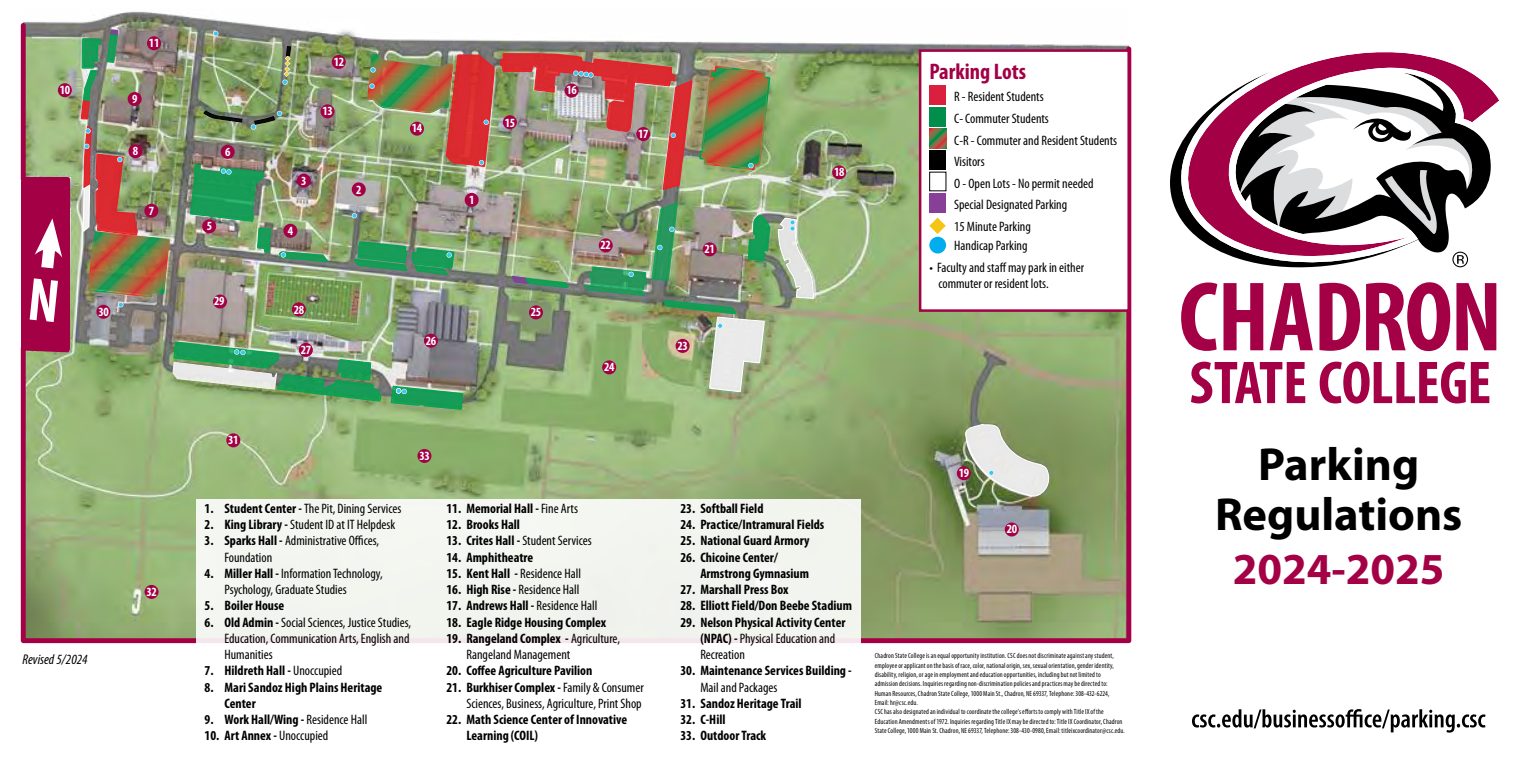
<style>
.page{position:relative;width:1530px;height:765px;background:#fff}
.page>*{position:absolute;margin:0;border:0;box-sizing:border-box;transform-origin:0 0}
.t1{font:700 46.5px/50px "Myriad Pro";color:#000;text-align:center}
.t2{font:700 44.5px "Myriad Pro";color:#a30046}
.t3{font:700 condensed 22.62px "Myriad Pro";color:#a30046}
.t4{font:italic condensed 14.12px "Myriad Pro";color:#000}
.t5{font:condensed 13.75px/16.2px "Myriad Pro";color:#000}
.t6{font:700 condensed 13.75px/16.2px "Myriad Pro";color:#000}
.t7{font:700 condensed 12.62px "Myriad Pro";letter-spacing:-.025em;color:#fff}
.t8{font:condensed 7.5px/9.4px "Myriad Pro";letter-spacing:.02em;color:#000;scale:.95 1}
.s1{font-weight:700}
.s2{font-weight:400}
</style>
<div class="page">
<img style="left:20px;top:20px;width:1112px;height:624px">
<svg style="left:30px;top:218px;width:33px;height:104px"></svg>
<div style="left:196px;top:499px;width:665px;height:227px;background:linear-gradient(to right,#f8f9f6,#f7f7f4)"></div>
<svg style="left:1170px;top:52px;width:329px;height:215px"></svg>
<svg style="left:1191px;top:362px;width:298px;height:42px"></svg>
<svg style="left:1181px;top:282px;width:315px;height:69px"></svg>
<div style="left:919px;top:49px;width:211px;height:263px;background:#fff;border:2px solid #a30046"></div>
<div style="left:929px;top:85px;width:17px;height:20px;background:#da1f3f"></div>
<div style="left:929px;top:108px;width:17px;height:19px;background:#008e4c"></div>
<svg style="left:929px;top:129px;width:17px;height:19px"></svg>
<div style="left:929px;top:150px;width:17px;height:20px;background:#000"></div>
<div style="left:929px;top:172px;width:17px;height:19px;border:1px solid #000"></div>
<div style="left:929px;top:193px;width:17px;height:20px;background:#883f98"></div>
<svg style="left:929px;top:218px;width:17px;height:16px"></svg>
<div style="left:929px;top:237px;width:17px;height:17px;background:#00aeef;border-radius:50%"></div>
<svg style="left:1192px;top:709px;width:294px;height:24px"></svg>
<h3 class="t7" style="left:60px;top:82px;width:12px">10</h3>
<h3 class="t7" style="left:149px;top:35px;width:12px">11</h3>
<h3 class="t7" style="left:132px;top:91px;width:7px">9</h3>
<h3 class="t7" style="left:133px;top:143px;width:7px">8</h3>
<h3 class="t7" style="left:149px;top:203px;width:7px">7</h3>
<h3 class="t7" style="left:98px;top:304px;width:12px">30</h3>
<h3 class="t4" style="left:22px;top:652px;width:67px">Revised 5/2024</h3>
<h3 class="t7" style="left:147px;top:584px;width:12px">32</h3>
<h3 class="t7" style="left:225px;top:144px;width:7px">6</h3>
<h3 class="t7" style="left:207px;top:218px;width:7px">5</h3>
<h3 class="t7" style="left:214px;top:293px;width:12px">29</h3>
<h3 class="t7" style="left:334px;top:54px;width:12px">12</h3>
<h3 class="t7" style="left:322px;top:103px;width:12px">13</h3>
<h3 class="t7" style="left:301px;top:173px;width:7px">3</h3>
<h3 class="t7" style="left:288px;top:223px;width:7px">4</h3>
<h3 class="t7" style="left:356px;top:182px;width:7px">2</h3>
<h3 class="t7" style="left:294px;top:302px;width:12px">28</h3>
<h3 class="t7" style="left:301px;top:342px;width:12px">27</h3>
<h3 class="t7" style="left:412px;top:120px;width:12px">14</h3>
<h3 class="t7" style="left:426px;top:333px;width:12px">26</h3>
<h3 class="t7" style="left:469px;top:192px;width:7px">1</h3>
<h3 class="t7" style="left:505px;top:114px;width:12px">15</h3>
<h3 class="t7" style="left:566px;top:82px;width:12px">16</h3>
<h3 class="t7" style="left:638px;top:126px;width:12px">17</h3>
<h3 class="t7" style="left:531px;top:304px;width:12px">25</h3>
<h3 class="t7" style="left:601px;top:237px;width:12px">22</h3>
<h3 class="t7" style="left:604px;top:359px;width:12px">24</h3>
<h3 class="t7" style="left:228px;top:432px;width:12px">31</h3>
<h3 class="t7" style="left:419px;top:448px;width:12px">33</h3>
<h3 class="t5" style="left:205px;top:500px;width:198px"><span class="s1">1. Student Center -</span> The Pit, Dining Services</h3>
<h3 class="t5" style="left:205px;top:517px;width:192px"><span class="s1">2. King Library -</span> Student ID at IT Helpdesk</h3>
<h3 class="t5" style="left:224px;top:533px;width:156px;text-indent:-20px"><span class="s1">3. Sparks Hall -</span> Administrative Offices,<br>Foundation</h3>
<h3 class="t5" style="left:224px;top:565px;width:160px;text-indent:-20px"><span class="s1">4. Miller Hall -</span> Information Technology,<br>Psychology, Graduate Studies</h3>
<h3 class="t6" style="left:205px;top:598px;width:81px">5. Boiler House</h3>
<h3 class="t5" style="left:224px;top:614px;width:188px;text-indent:-20px"><span class="s1">6. Old Admin -</span> Social Sciences, Justice Studies,<br>Education, Communication Arts, English and<br>Humanities</h3>
<h3 class="t6" style="left:205px;top:663px;width:139px">7. Hildreth Hall - <span class="s2">Unoccupied</span></h3>
<h3 class="t6" style="left:224px;top:679px;width:159px;text-indent:-20px">8. Mari Sandoz High Plains Heritage<br>Center</h3>
<h3 class="t6" style="left:205px;top:712px;width:164px">9. Work Hall/Wing - <span class="s2">Residence Hall</span></h3>
<h3 class="t6" style="left:205px;top:728px;width:125px">10. Art Annex - <span class="s2">Unoccupied</span></h3>
<h3 class="t6" style="left:446px;top:500px;width:133px">11. Memorial Hall - <span class="s2">Fine Arts</span></h3>
<h3 class="t6" style="left:446px;top:517px;width:75px">12. Brooks Hall</h3>
<h3 class="t5" style="left:446px;top:533px;width:147px"><span class="s1">13. Crites Hall -</span> Student Services</h3>
<h3 class="t6" style="left:446px;top:549px;width:88px">14. Amphitheatre</h3>
<h3 class="t5" style="left:446px;top:566px;width:136px"><span class="s1">15. Kent Hall -</span> Residence Hall</h3>
<h3 class="t5" style="left:446px;top:582px;width:134px"><span class="s1">16. High Rise -</span> Residence Hall</h3>
<h3 class="t6" style="left:446px;top:598px;width:152px">17. Andrews Hall - <span class="s2">Residence Hall</span></h3>
<h3 class="t6" style="left:446px;top:614px;width:161px">18. Eagle Ridge Housing Complex</h3>
<h3 class="t5" style="left:466px;top:631px;width:155px;text-indent:-20px"><span class="s1">19. Rangeland Complex -</span> Agriculture,<br>Rangeland Management</h3>
<h3 class="t6" style="left:446px;top:663px;width:147px">20. Coffee Agriculture Pavilion</h3>
<h3 class="t5" style="left:446px;top:679px;width:199px;text-align:right"><span class="s1">21. Burkhiser Complex -</span> Family &amp; Consumer<br>Sciences, Business, Agriculture, Print Shop</h3>
<h3 class="t6" style="left:466px;top:712px;width:162px;text-indent:-20px">22. Math Science Center of Innovative<br>Learning (COIL)</h3>
<h3 class="t7" style="left:705px;top:241px;width:12px">21</h3>
<h3 class="t7" style="left:678px;top:338px;width:12px">23</h3>
<h3 class="t7" style="left:834px;top:164px;width:12px">18</h3>
<h3 class="t3" style="left:929px;top:59px;width:98px">Parking Lots</h3>
<h3 class="t5" style="left:954px;top:86px;width:164px;line-height:21.5px">R - Resident Students<br>C- Commuter Students<br>C-R - Commuter and Resident Students<br>Visitors<br>O - Open Lots - No permit needed<br>Special Designated Parking<br>15 Minute Parking</h3>
<h3 class="t5" style="left:954px;top:238px;width:75px">Handicap Parking</h3>
<h3 class="t5" style="left:938px;top:259px;width:147px;text-indent:-9px">• Faculty and staff may park in either commuter or resident lots.</h3>
<h3 class="t6" style="left:680px;top:500px;width:85px">23. Softball Field</h3>
<h3 class="t6" style="left:680px;top:517px;width:145px">24. Practice/Intramural Fields</h3>
<h3 class="t6" style="left:680px;top:533px;width:131px">25. National Guard Armory</h3>
<h3 class="t6" style="left:700px;top:549px;width:110px;text-indent:-20px">26. Chicoine Center/<br>Armstrong Gymnasium</h3>
<h3 class="t6" style="left:680px;top:582px;width:110px">27. Marshall Press Box</h3>
<h3 class="t6" style="left:680px;top:598px;width:173px">28. Elliott Field/Don Beebe Stadium</h3>
<h3 class="t6" style="left:700px;top:614px;width:147px;text-indent:-20px">29. Nelson Physical Activity Center (NPAC) - <span class="s2">Physical Education and<br>Recreation</span></h3>
<h3 class="t6" style="left:680px;top:663px;width:173px">30. Maintenance Services Building -</h3>
<h3 class="t5" style="left:700px;top:679px;width:79px">Mail and Packages</h3>
<h3 class="t6" style="left:680px;top:695px;width:123px">31. Sandoz Heritage Trail</h3>
<h3 class="t6" style="left:680px;top:712px;width:47px">32. C-Hill</h3>
<h3 class="t6" style="left:680px;top:728px;width:87px">33. Outdoor Track</h3>
<h3 class="t7" style="left:959px;top:465px;width:12px">19</h3>
<h3 class="t7" style="left:1007px;top:521px;width:12px">20</h3>
<p class="t8" style="left:875px;top:651px;width:265px">Chadron State College is an equal opportunity institution. CSC does not discriminate against any student, employee or applicant on the basis of race, color, national origin, sex, sexual orientation, gender identity, disability, religion, or age in employment and education opportunities, including but not limited to admission decisions. Inquiries regarding non-discrimination policies and practices may be directed to:<br>Human Resources, Chadron State College, 1000 Main St., Chadron, NE 69337, Telephone: 308-432-6224, Email: hr@csc.edu.<br>CSC has also designated an individual to coordinate the college’s efforts to comply with Title IX of the Education Amendments of 1972. Inquiries regarding Title IX may be directed to: Title IX Coordinator, Chadron State College, 1000 Main St. Chadron, NE 69337, Telephone: 308-430-0980, Email: titleixcoordinator@csc.edu.</p>
<h1 class="t1" style="left:1215px;top:440px;width:249px">Parking<br>Regulations</h1>
<h2 class="t2" style="left:1233px;top:544px;width:213px">2024-2025</h2>
</div>
